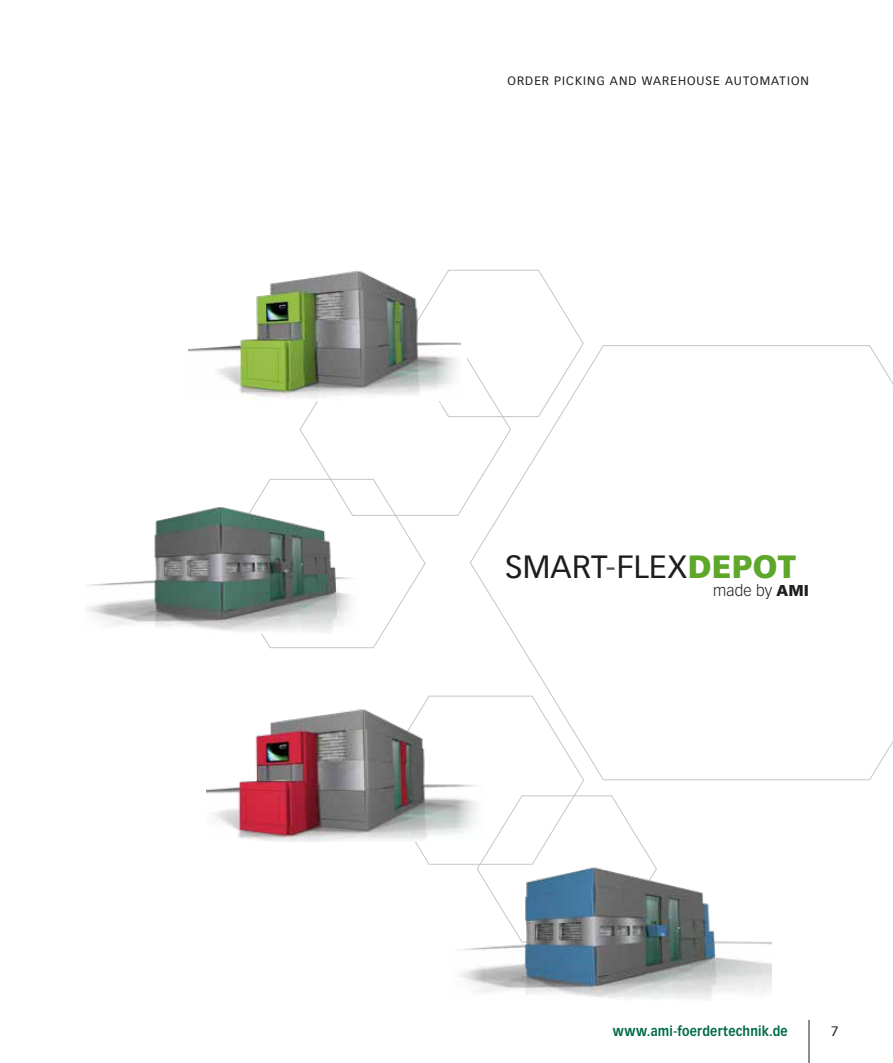
<style>
.page{position:relative;width:893px;height:1063px;background:#fff}
.page>*{position:absolute;margin:0;border:0;box-sizing:border-box;transform-origin:0 0}
.t1{font:31.65px "Vectora LT Std";letter-spacing:.01em;color:#1d1d1b}
.t2{font:300 15.45px "Vectora LT Std";letter-spacing:.01em;color:#1d1d1b}
.t3{font:700 13.5px "Vectora LT Std";letter-spacing:.015em;color:#006c43;scale:.9 1}
.t4{font:13.5px "Vectora LT Std";color:#1d1d1b}
.t5{font:12px "Vectora LT Std";letter-spacing:.09em;color:#1d1d1b}
.s1{color:#575756}
.s2{font-weight:900;color:#5ea72b}
.s3{font-weight:900}
</style>
<div class="page">
<svg style="left:470px;top:345px;width:423px;height:436px"></svg>
<svg style="left:415px;top:696px;width:242px;height:169px"></svg>
<svg style="left:253px;top:270px;width:331px;height:378px"></svg>
<hr style="left:809px;top:1020px;width:1px;height:43px;background:#1d1d1b">
<img style="left:188px;top:269px;width:273px;height:132px">
<svg style="left:435px;top:345px;width:32px;height:60px"></svg>
<img style="left:108px;top:507px;width:253px;height:127px">
<img style="left:207px;top:702px;width:277px;height:140px">
<svg style="left:455px;top:776px;width:32px;height:59px"></svg>
<img style="left:452px;top:860px;width:320px;height:139px">
<div style="left:445px;top:935px;width:37px;height:74px;background:#fff"></div>
<p class="t5" style="left:508px;top:74px;width:303px">ORDER PICKING AND WAREHOUSE AUTOMATION</p>
<h1 class="t1" style="left:505px;top:548px;width:292px">SMART<span class="s1">-</span>FLEX<span class="s2">DEPOT</span></h1>
<p class="t2" style="left:713px;top:581px;width:97px">made by <span class="s3">AMI</span></p>
<p class="t3" style="left:613px;top:1023px;width:196px">www.ami-foerdertechnik.de</p>
<p class="t4" style="left:831px;top:1024px;width:9px">7</p>
</div>
